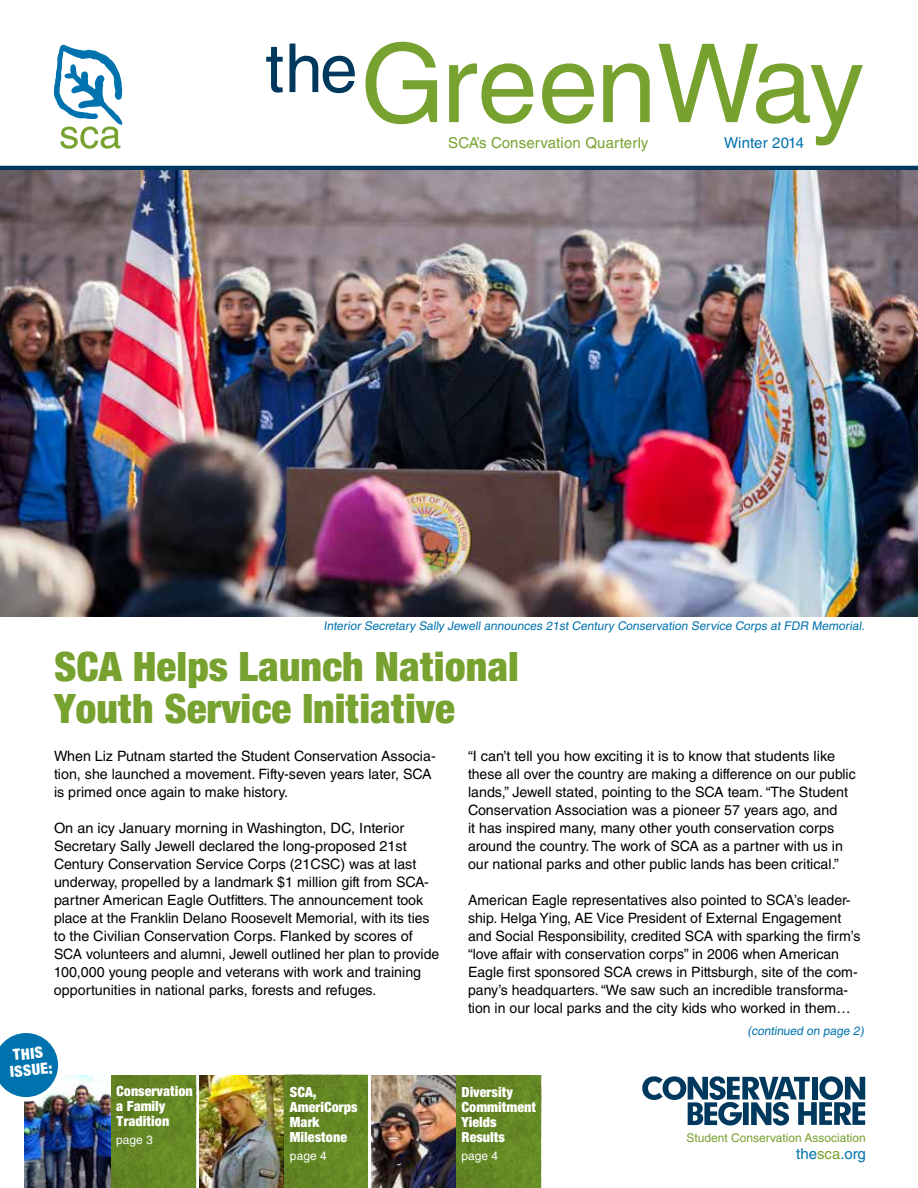
<style>
.page{position:relative;width:918px;height:1188px;background:#fff}
.page>*{position:absolute;margin:0;border:0;box-sizing:border-box;transform-origin:0 0}
.t1{font:109.05px "Helvetica LT Std";letter-spacing:-.02em;color:#78a22f}
.t2{font:900 condensed 43.5px/42px "Sans";color:#78a22f}
.t3{font:900 condensed 16.5px/16.5px "Sans";color:#fff}
.t4{font:900 condensed 15px/15px "Sans";color:#fff}
.t5{font:15px "Helvetica LT Std";letter-spacing:.01em;color:#78a22f}
.t6{font:15px "Helvetica LT Std";color:#0073ae}
.t7{font:14.25px/18px "Helvetica LT Std";color:#000}
.t8{font:12px "Helvetica LT Std";color:#0073ae}
.t9{font:12px "Helvetica LT Std";color:#78a22f}
.t10{font:12px "Helvetica LT Std";color:#fff}
.s1{color:#78a22f}
</style>
<div class="page">
<img style="left:25px;top:1075px;width:86px;height:113px">
<hr style="left:0;top:166px;width:918px;height:4px;background:#00395d">
<img style="left:371px;top:1075px;width:85px;height:113px">
<img style="left:199px;top:1075px;width:169px;height:113px">
<svg style="left:0;top:1033px;width:63px;height:69px"></svg>
<svg style="left:642px;top:1076px;width:223px;height:50px"></svg>
<svg style="left:54px;top:45px;width:68px;height:104px"></svg>
<div style="left:111px;top:1075px;width:85px;height:113px;background:linear-gradient(to right,#5f8021,#688d26)"></div>
<img style="left:456px;top:1075px;width:85px;height:113px">
<img style="left:0;top:170px;width:918px;height:447px">
<h1 class="t1" style="left:265px;top:21px;width:600px"><sup>the</sup>GreenWay</h1>
<p class="t5" style="left:448px;top:134px;width:202px">SCA’s Conservation Quarterly</p>
<p class="t6" style="left:724px;top:134px;width:82px">Winter 2014</p>
<p class="t8" style="left:323px;top:619px;width:545px">Interior Secretary Sally Jewell announces 21st Century Conservation Service Corps at FDR Memorial.</p>
<h2 class="t2" style="left:54px;top:645px;width:466px">SCA Helps Launch National<br>Youth Service Initiative</h2>
<p class="t7" style="left:54px;top:747px;width:383px">When Liz Putnam started the Student Conservation Associa&shy;tion, she launched a movement. Fifty-seven years later, SCA is primed once again to make history.</p>
<p class="t7" style="left:54px;top:819px;width:387px">On an icy January morning in Washington, DC, Interior Secretary Sally Jewell declared the long-proposed 21st Century Conservation Service Corps (21CSC) was at last underway, propelled by a landmark $1 million gift from SCA&shy;partner American Eagle Outfitters. The announcement took place at the Franklin Delano Roosevelt Memorial, with its ties to the Civilian Conservation Corps. Flanked by scores of SCA volunteers and alumni, Jewell outlined her plan to provide 100,000 young people and veterans with work and training opportunities in national parks, forests and refuges.</p>
<p class="t3" style="left:8px;top:1047px;width:44px;rotate:-5deg">THIS<br>ISSUE:</p>
<p class="t4" style="left:116px;top:1083px;width:78px">Conservation a Family<br>Tradition</p>
<p class="t10" style="left:116px;top:1132px;width:38px">page 3</p>
<p class="t4" style="left:290px;top:1084px;width:69px">SCA,<br>AmeriCorps<br>Mark<br>Milestone</p>
<p class="t10" style="left:290px;top:1149px;width:38px">page 4</p>
<p class="t7" style="left:468px;top:747px;width:389px">“I can’t tell you how exciting it is to know that students like these all over the country are making a difference on our public lands,” Jewell stated, pointing to the SCA team. “The Student Conservation Association was a pioneer 57 years ago, and<br>it has inspired many, many other youth conservation corps around the country. The work of SCA as a partner with us in our national parks and other public lands has been critical.”</p>
<p class="t7" style="left:468px;top:891px;width:394px">American Eagle representatives also pointed to SCA’s leader&shy;ship. Helga Ying, AE Vice President of External Engagement and Social Responsibility, credited SCA with sparking the firm’s “love affair with conservation corps” in 2006 when American Eagle first sponsored SCA crews in Pittsburgh, site of the com&shy;pany’s headquarters. “We saw such an incredible transforma&shy;tion in our local parks and the city kids who worked in them…</p>
<p class="t4" style="left:462px;top:1084px;width:76px">Diversity<br>Commitment<br>Yields<br>Results</p>
<p class="t10" style="left:462px;top:1149px;width:38px">page 4</p>
<p class="t8" style="left:747px;top:1023px;width:120px">(continued on page 2)</p>
<p class="t9" style="left:687px;top:1131px;width:181px">Student Conservation Association</p>
<p class="t6" style="left:796px;top:1145px;width:71px">the<span class="s1">sca</span>.org</p>
</div>
